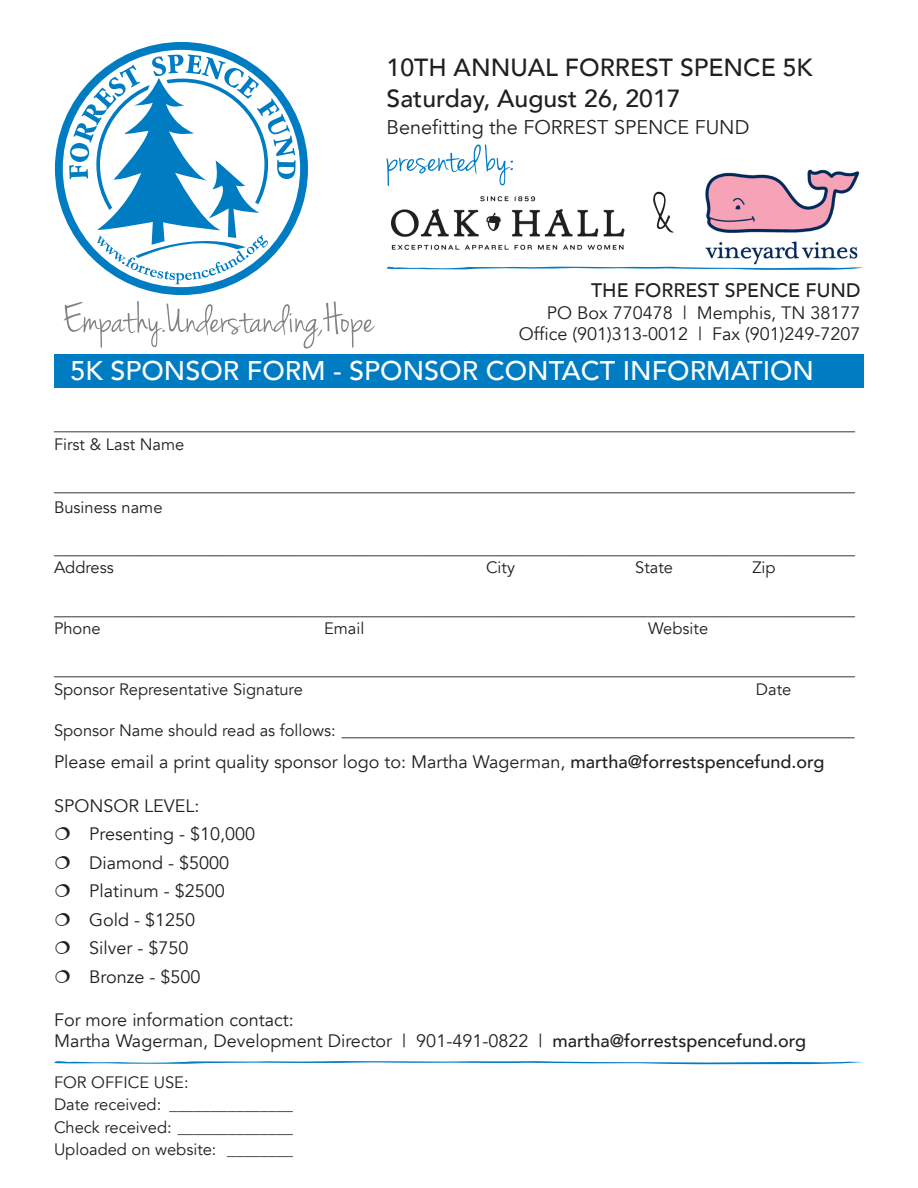
<style>
.page{position:relative;width:918px;height:1188px;background:#fff}
.page>*{position:absolute;margin:0;border:0;box-sizing:border-box;transform-origin:0 0}
.t1{font:500 27px "Avenir";color:#fff}
.t2{font:500 24.75px "Avenir";color:#231f20}
.t3{font:19.8px "Avenir";color:#231f20}
.t4{font:500 19.5px "Avenir";color:#231f20}
.t5{font:18px "Avenir";color:#231f20}
.t6{font:16.5px "Avenir";color:#231f20}
.s1{font-size:16.5px}
.s2{font-weight:500}
</style>
<div class="page">
<img style="left:705px;top:169px;width:155px;height:96px">
<div style="left:54px;top:354px;width:810px;height:34px;background:#007cc2"></div>
<div style="left:55px;top:42px;width:253px;height:253px;border:8px solid #007cc2;border-radius:50%"></div>
<svg style="left:69px;top:54px;width:227px;height:230px"></svg>
<svg style="left:64px;top:301px;width:311px;height:48px"></svg>
<svg style="left:54px;top:1061px;width:809px;height:3px"></svg>
<svg style="left:387px;top:266px;width:477px;height:4px"></svg>
<svg style="left:386px;top:144px;width:127px;height:42px"></svg>
<img style="left:391px;top:196px;width:234px;height:54px">
<svg style="left:653px;top:192px;width:20px;height:41px"></svg>
<p class="t2" style="left:387px;top:46px;width:427px">10TH ANNUAL FORREST SPENCE 5K</p>
<p class="t2" style="left:387px;top:77px;width:295px">Saturday, August 26, 2017</p>
<p class="t3" style="left:387px;top:115px;width:364px">Benefitting the FORREST SPENCE FUND</p>
<p class="t4" style="left:591px;top:273px;width:271px">THE FORREST SPENCE FUND</p>
<p class="t5" style="left:547px;top:302px;width:315px">PO Box 770478 | Memphis, TN 38177</p>
<p class="t5" style="left:519px;top:323px;width:343px">Office (901)313-0012 | Fax (901)249-7207</p>
<p class="t1" style="left:70px;top:347px;width:745px">5K SPONSOR FORM - SPONSOR CONTACT INFORMATION</p>
<p class="t5" style="left:54px;top:413px;width:802px">_________________________________________________________________________________________</p>
<p class="t6" style="left:54px;top:434px;width:132px">First &amp; Last Name</p>
<p class="t5" style="left:54px;top:474px;width:802px">_________________________________________________________________________________________</p>
<p class="t6" style="left:54px;top:497px;width:110px">Business name</p>
<p class="t5" style="left:54px;top:537px;width:802px">_________________________________________________________________________________________</p>
<p class="t6" style="left:54px;top:558px;width:61px">Address</p>
<p class="t6" style="left:486px;top:558px;width:31px">City</p>
<p class="t6" style="left:635px;top:558px;width:39px">State</p>
<p class="t6" style="left:752px;top:558px;width:25px">Zip</p>
<p class="t5" style="left:54px;top:598px;width:802px">_________________________________________________________________________________________</p>
<p class="t6" style="left:54px;top:619px;width:48px">Phone</p>
<p class="t6" style="left:324px;top:619px;width:42px">Email</p>
<p class="t6" style="left:648px;top:619px;width:62px">Website</p>
<p class="t5" style="left:54px;top:659px;width:802px">_________________________________________________________________________________________</p>
<p class="t6" style="left:54px;top:680px;width:251px">Sponsor Representative Signature</p>
<p class="t6" style="left:756px;top:680px;width:37px">Date</p>
<p class="t5" style="left:54px;top:719px;width:802px"><span class="s1">Sponsor Name should read as follows:</span> _________________________________________________________</p>
<p class="t5" style="left:54px;top:752px;width:772px">Please email a print quality sponsor logo to: Martha Wagerman, <span class="s2">martha@forrestspencefund.org</span></p>
<p class="t5" style="left:54px;top:795px;width:147px">SPONSOR LEVEL:</p>
<p class="t5" style="left:89px;top:823px;width:168px">Presenting - $10,000</p>
<p class="t5" style="left:89px;top:852px;width:142px">Diamond - $5000</p>
<p class="t5" style="left:89px;top:880px;width:137px">Platinum - $2500</p>
<p class="t5" style="left:89px;top:909px;width:108px">Gold - $1250</p>
<p class="t5" style="left:89px;top:937px;width:101px">Silver - $750</p>
<p class="t5" style="left:89px;top:966px;width:113px">Bronze - $500</p>
<p class="t5" style="left:54px;top:1009px;width:241px">For more information contact:</p>
<p class="t5" style="left:54px;top:1031px;width:754px">Martha Wagerman, Development Director | 901-491-0822 | <span class="s2">martha@forrestspencefund.org</span></p>
<p class="t6" style="left:54px;top:1072px;width:136px">FOR OFFICE USE:</p>
<p class="t6" style="left:54px;top:1095px;width:241px">Date received: _______________</p>
<p class="t6" style="left:54px;top:1117px;width:241px">Check received: ______________</p>
<p class="t6" style="left:54px;top:1140px;width:241px">Uploaded on website: ________</p>
</div>
